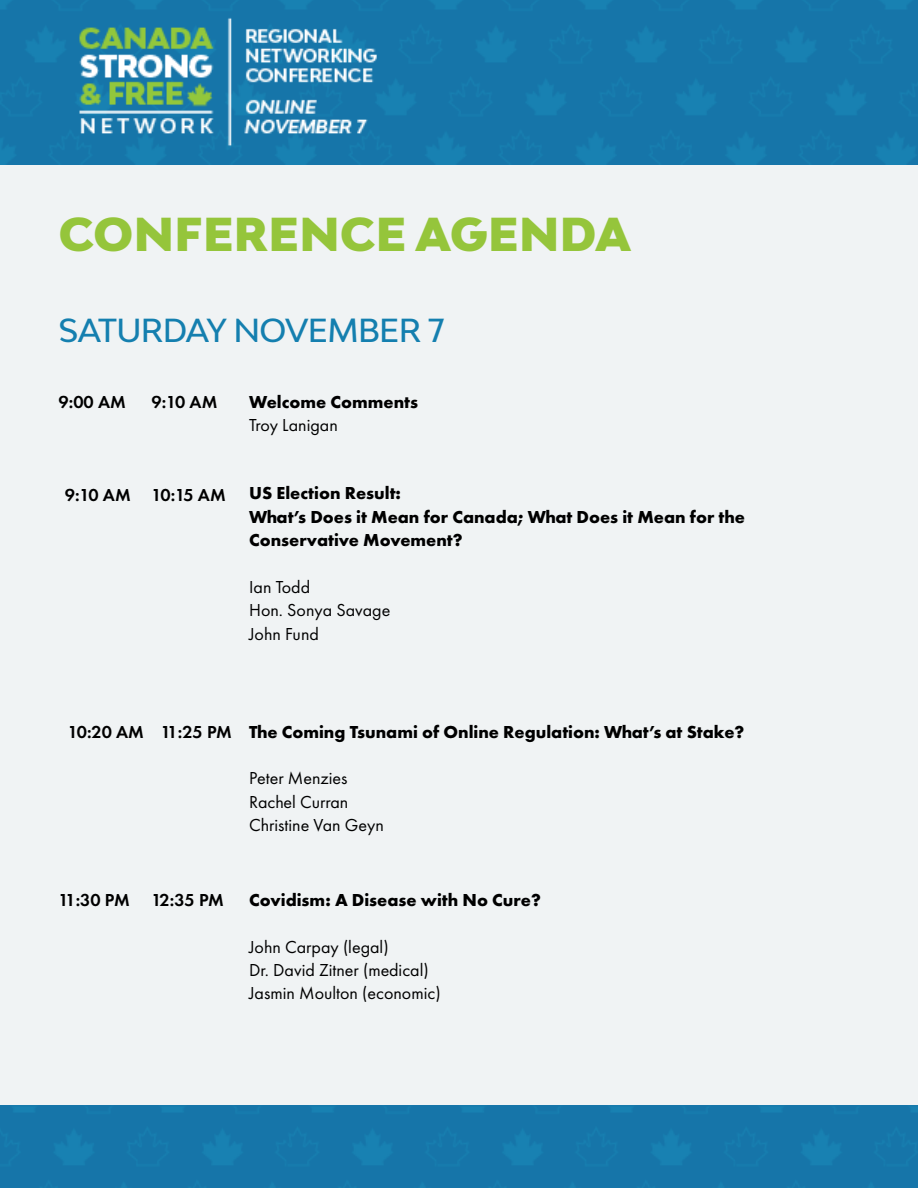
<style>
.page{position:relative;width:918px;height:1188px;background:#fff}
.page>*{position:absolute;margin:0;border:0;box-sizing:border-box;transform-origin:0 0}
.t1{font:900 45px "Bw Modelica";letter-spacing:.01em;color:#95c53b}
.t2{font:500 31.5px "Bw Modelica";letter-spacing:-.02em;color:#147faf}
.t3{font:700 18px/23.4px "Futura PT";color:#000}
.t4{font:18px/23.4px "Futura PT";color:#000}
.t5{font:600 18px "Futura PT";letter-spacing:-.02em;color:#000}
</style>
<div class="page">
<div style="left:0;top:156px;width:918px;height:958px;background:#f0f3f4"></div>
<img style="left:0;top:0;width:918px;height:165px">
<img style="left:0;top:1106px;width:918px;height:82px">
<h1 class="t1" style="left:59px;top:205px;width:574px">CONFERENCE AGENDA</h1>
<h2 class="t2" style="left:59px;top:310px;width:387px">SATURDAY NOVEMBER 7</h2>
<p class="t5" style="left:59px;top:391px;width:69px">9:00 AM</p>
<p class="t5" style="left:151px;top:391px;width:67px">9:10 AM</p>
<p class="t5" style="left:65px;top:483px;width:67px">9:10 AM</p>
<p class="t5" style="left:151px;top:483px;width:76px">10:15 AM</p>
<p class="t3" style="left:249px;top:390px;width:171px">Welcome Comments</p>
<p class="t4" style="left:249px;top:414px;width:90px">Troy Lanigan</p>
<p class="t3" style="left:249px;top:481px;width:497px">US Election Result:<br>What’s Does it Mean for Canada; What Does it Mean for the<br>Conservative Movement?</p>
<p class="t4" style="left:249px;top:575px;width:143px">Ian Todd<br>Hon. Sonya Savage<br>John Fund</p>
<p class="t5" style="left:68px;top:721px;width:78px">10:20 AM</p>
<p class="t5" style="left:161px;top:721px;width:73px">11:25 PM</p>
<p class="t3" style="left:249px;top:719px;width:497px">The Coming Tsunami of Online Regulation: What’s at Stake?</p>
<p class="t4" style="left:249px;top:767px;width:136px">Peter Menzies<br>Rachel Curran<br>Christine Van Geyn</p>
<p class="t5" style="left:59px;top:889px;width:73px">11:30 PM</p>
<p class="t5" style="left:151px;top:889px;width:74px">12:35 PM</p>
<p class="t3" style="left:249px;top:888px;width:293px">Covidism: A Disease with No Cure?</p>
<p class="t4" style="left:249px;top:935px;width:193px">John Carpay (legal)<br>Dr. David Zitner (medical)<br>Jasmin Moulton (economic)</p>
</div>
